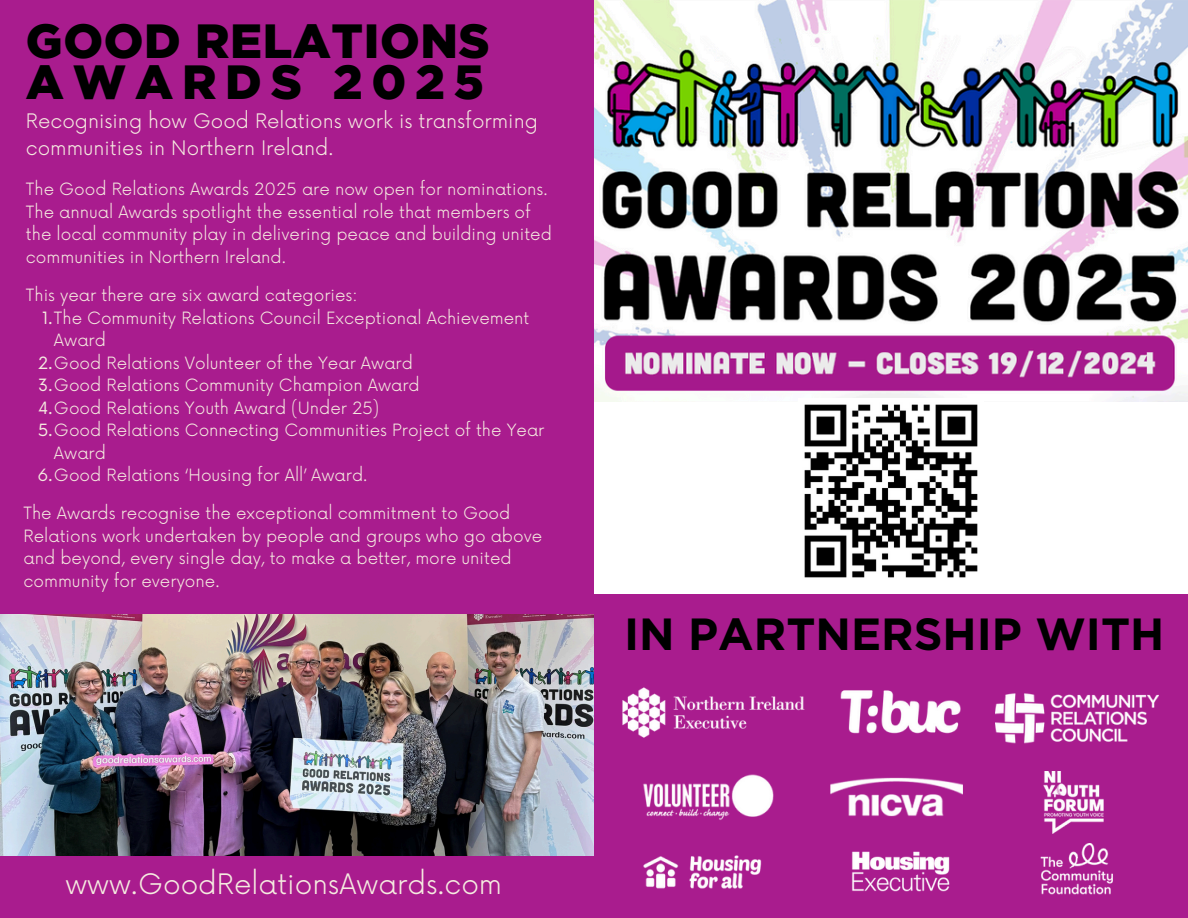
<style>
.page{position:relative;width:1188px;height:918px;background:#fff}
.page>*{position:absolute;margin:0;border:0;box-sizing:border-box;transform-origin:0 0}
.t1{font:900 48px/41.7px "Gotham";letter-spacing:.01em;color:#000}
.t2{font:700 45px "Gotham";color:#000}
.t3{font:300 27.45px "Now";color:#f5ebe0}
.t4{font:300 19.5px/27px "Now";color:#f5ebe0}
.t5{font:300 16.5px/22.5px "Now";color:#f5ebe0}
.s1{font-weight:400}
</style>
<div class="page">
<img style="left:0;top:613px;width:594px;height:243px">
<div style="left:594px;top:594px;width:594px;height:324px;background:#a91c8e"></div>
<div style="left:0;top:0;width:594px;height:613px;background:#a91c8e"></div>
<div style="left:0;top:857px;width:594px;height:61px;background:#a91c8e"></div>
<img style="left:594px;top:0;width:594px;height:402px">
<img style="left:798px;top:398px;width:186px;height:180px">
<img style="left:840px;top:690px;width:120px;height:44px">
<img style="left:622px;top:687px;width:182px;height:51px">
<img style="left:995px;top:693px;width:163px;height:51px">
<img style="left:643px;top:774px;width:131px;height:46px">
<img style="left:830px;top:777px;width:132px;height:40px">
<img style="left:1043px;top:772px;width:61px;height:62px">
<img style="left:643px;top:855px;width:119px;height:34px">
<img style="left:851px;top:851px;width:99px;height:41px">
<img style="left:1040px;top:843px;width:73px;height:52px">
<p class="t1" style="left:26px;top:19px;width:465px">GOOD RELATIONS<br>AWARDS 2025</p>
<h2 class="t4" style="left:26px;top:108px;width:513px">Recognising how Good Relations work is transforming communities in Northern Ireland.</h2>
<p class="t5" style="left:26px;top:179px;width:527px">The Good Relations Awards 2025 are now open for nominations.<br>The annual Awards spotlight the essential role that members of the local community play in delivering peace and building united communities in Northern Ireland.</p>
<p class="t5" style="left:26px;top:285px;width:333px">This year there are six award categories:</p>
<h1 class="t5" style="left:54px;top:307px;width:477px;text-indent:-12px"><span class="s1">1.</span>The Community Relations Council Exceptional Achievement<br>Award</h1>
<p class="t5" style="left:38px;top:352px;width:376px"><span class="s1">2.</span>Good Relations Volunteer of the Year Award</p>
<p class="t5" style="left:38px;top:375px;width:383px"><span class="s1">3.</span>Good Relations Community Champion Award</p>
<p class="t5" style="left:38px;top:397px;width:343px"><span class="s1">4.</span>Good Relations Youth Award (Under 25)</p>
<p class="t5" style="left:54px;top:420px;width:492px;text-indent:-16px"><span class="s1">5.</span>Good Relations Connecting Communities Project of the Year<br>Award</p>
<p class="t5" style="left:37px;top:465px;width:331px"><span class="s1">6.</span>Good Relations ‘Housing for All’ Award.</p>
<p class="t5" style="left:24px;top:503px;width:520px">The Awards recognise the exceptional commitment to Good Relations work undertaken by people and groups who go above and beyond, every single day, to make a better, more united community for everyone.</p>
<p class="t2" style="left:624px;top:608px;width:542px">IN PARTNERSHIP WITH</p>
<p class="t3" style="left:65px;top:869px;width:438px">www.GoodRelationsAwards.com</p>
</div>
